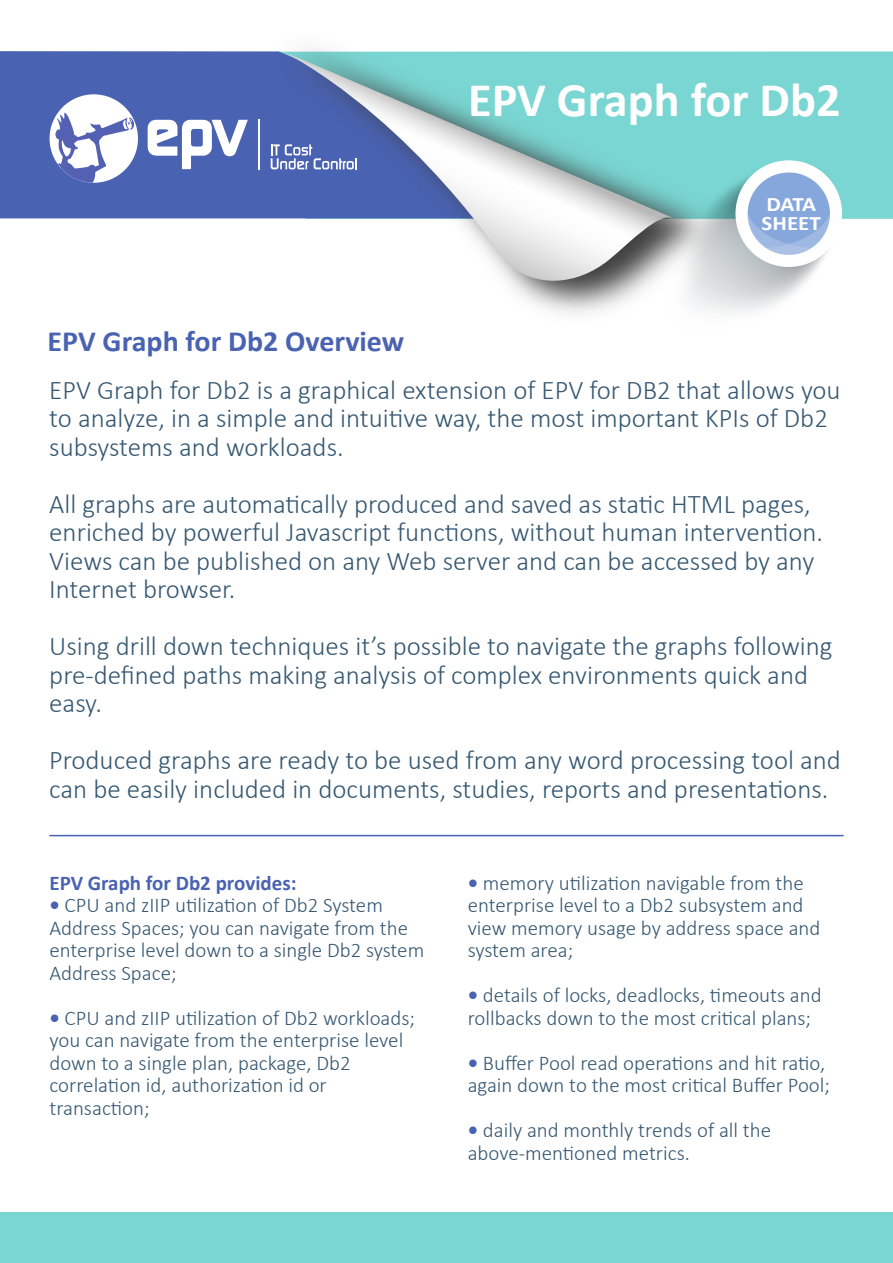
<style>
.page{position:relative;width:893px;height:1263px;background:#fff}
.page>*{position:absolute;margin:0;border:0;box-sizing:border-box;transform-origin:0 0}
.t1{font:700 48.45px "Calibri";color:#fff}
.t2{font:700 29.4px "Calibri";color:#4962b1}
.t3{font:300 27px/28.5px "Calibri";color:#365872}
.t4{font:300 21px/22.5px "Calibri";color:#365872}
.t5{font:700 21px "Calibri";color:#4962b1}
.t6{font:700 20.55px/19.6px "Calibri";color:#fff;scale:1.12 1}
.s1{font-weight:700;color:#4962b1}
</style>
<div class="page">
<div style="left:754px;top:51px;width:139px;height:168px;background:#7ad6d2"></div>
<div style="left:0;top:51px;width:241px;height:167px;background:#4962b1"></div>
<img style="left:241px;top:49px;width:513px;height:265px">
<div style="left:0;top:1212px;width:893px;height:51px;background:#7ad6d2"></div>
<svg style="left:283px;top:51px;width:390px;height:238px"></svg>
<div style="left:50px;top:94px;width:88px;height:89px;background:#fff;border-radius:50%"></div>
<svg style="left:50px;top:113px;width:85px;height:70px"></svg>
<hr style="left:259px;top:119px;width:1px;height:50px;background:#fff">
<svg style="left:148px;top:120px;width:100px;height:49px"></svg>
<svg style="left:271px;top:144px;width:86px;height:25px"></svg>
<svg style="left:667px;top:159px;width:175px;height:155px"></svg>
<hr style="left:49px;top:835px;width:795px;height:1px;background:#4962b1">
<h1 class="t1" style="left:468px;top:80px;width:374px">EPV Graph for Db2</h1>
<p class="t6" style="left:762px;top:196px;width:54px">DATA<br>SHEET</p>
<p class="t2" style="left:48px;top:329px;width:358px">EPV Graph for Db2 Overview</p>
<p class="t3" style="left:49px;top:375px;width:793px">EPV Graph for Db2 is a graphical extension of EPV for DB2 that allows you to analyze, in a simple and intuitive way, the most important KPIs of Db2 subsystems and workloads.</p>
<p class="t3" style="left:49px;top:489px;width:775px">All graphs are automatically produced and saved as static HTML pages, enriched by powerful Javascript functions, without human intervention.<br>Views can be published on any Web server and can be accessed by any Internet browser.</p>
<p class="t3" style="left:49px;top:632px;width:785px">Using drill down techniques it’s possible to navigate the graphs following pre-defined paths making analysis of complex environments quick and easy.</p>
<p class="t3" style="left:49px;top:746px;width:793px">Produced graphs are ready to be used from any word processing tool and can be easily included in documents, studies, reports and presentations.</p>
<p class="t5" style="left:49px;top:874px;width:249px">EPV Graph for Db2 provides:</p>
<p class="t4" style="left:49px;top:894px;width:376px"><span class="s1">•</span> CPU and zIIP utilization of Db2 System Address Spaces; you can navigate from the enterprise level down to a single Db2 system Address Space;</p>
<p class="t4" style="left:49px;top:1006px;width:367px"><span class="s1">•</span> CPU and zIIP utilization of Db2 workloads; you can navigate from the enterprise level down to a single plan, package, Db2 correlation id, authorization id or transaction;</p>
<p class="t4" style="left:468px;top:871px;width:354px"><span class="s1">•</span> memory utilization navigable from the enterprise level to a Db2 subsystem and view memory usage by address space and system area;</p>
<p class="t4" style="left:468px;top:984px;width:355px"><span class="s1">•</span> details of locks, deadlocks, timeouts and rollbacks down to the most critical plans;</p>
<p class="t4" style="left:468px;top:1051px;width:364px"><span class="s1">•</span> Buffer Pool read operations and hit ratio, again down to the most critical Buffer Pool;</p>
<p class="t4" style="left:468px;top:1119px;width:305px"><span class="s1">•</span> daily and monthly trends of all the above-mentioned metrics.</p>
</div>
